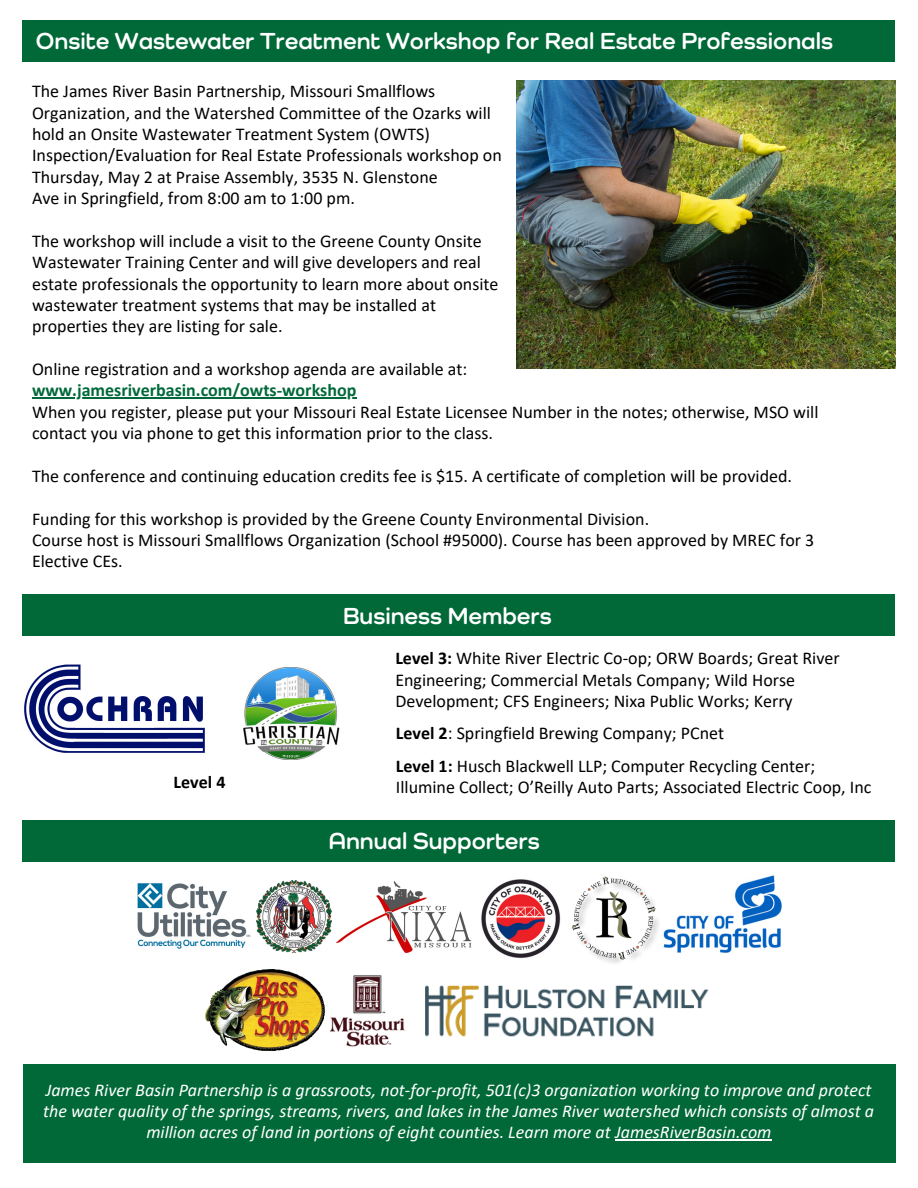
<style>
.page{position:relative;width:918px;height:1188px;background:#fff}
.page>*{position:absolute;margin:0;border:0;box-sizing:border-box;transform-origin:0 0}
.t1{font:700 24px "Como W03";color:#fff}
.t2{font:18px/21.3px "Calibri";color:#000}
.t3{font:italic 18px/21.3px "Calibri";color:#fff;text-align:center}
.t4{font:700 18px "Calibri";color:#016938}
.t5{font:700 18px "Calibri";color:#000}
.s1{font-weight:700}
</style>
<div class="page">
<div style="left:23px;top:20px;width:872px;height:41px;background:#016938"></div>
<div style="left:23px;top:1064px;width:872px;height:98px;background:#016938"></div>
<div style="left:23px;top:820px;width:872px;height:41px;background:#016938"></div>
<img style="left:206px;top:969px;width:119px;height:81px">
<img style="left:571px;top:876px;width:88px;height:87px">
<img style="left:137px;top:883px;width:114px;height:66px">
<img style="left:663px;top:875px;width:119px;height:78px">
<img style="left:336px;top:881px;width:136px;height:72px">
<img style="left:481px;top:879px;width:80px;height:79px">
<img style="left:330px;top:975px;width:75px;height:72px">
<img style="left:256px;top:881px;width:76px;height:72px">
<img style="left:24px;top:664px;width:181px;height:89px">
<img style="left:243px;top:668px;width:97px;height:92px">
<div style="left:23px;top:594px;width:872px;height:42px;background:#016938"></div>
<img style="left:517px;top:81px;width:379px;height:288px">
<img style="left:425px;top:985px;width:284px;height:52px">
<hr style="left:32px;top:398px;width:325px;height:1px;background:#016938">
<hr style="left:615px;top:1140px;width:157px;height:1px;background:#fff">
<h1 class="t1" style="left:36px;top:26px;width:799px">Onsite Wastewater Treatment Workshop for Real Estate Professionals</h1>
<p class="t2" style="left:32px;top:82px;width:471px">The James River Basin Partnership, Missouri Smallflows Organization, and the Watershed Committee of the Ozarks will hold an Onsite Wastewater Treatment System (OWTS)<br>Inspection/Evaluation for Real Estate Professionals workshop on Thursday, May 2 at Praise Assembly, 3535 N. Glenstone<br>Ave in Springfield, from 8:00 am to 1:00 pm.</p>
<p class="t2" style="left:32px;top:232px;width:468px">The workshop will include a visit to the Greene County Onsite Wastewater Training Center and will give developers and real estate professionals the opportunity to learn more about onsite wastewater treatment systems that may be installed at properties they are listing for sale.</p>
<p class="t2" style="left:32px;top:360px;width:437px">Online registration and a workshop agenda are available at:</p>
<p class="t4" style="left:32px;top:383px;width:326px">www.jamesriverbasin.com/owts-workshop</p>
<p class="t2" style="left:32px;top:403px;width:788px">When you register, please put your Missouri Real Estate Licensee Number in the notes; otherwise, MSO will contact you via phone to get this information prior to the class.</p>
<p class="t2" style="left:32px;top:467px;width:762px">The conference and continuing education credits fee is $15. A certificate of completion will be provided.</p>
<p class="t2" style="left:32px;top:510px;width:784px">Funding for this workshop is provided by the Greene County Environmental Division.<br>Course host is Missouri Smallflows Organization (School #95000). Course has been approved by MREC for 3<br>Elective CEs.</p>
<p class="t5" style="left:174px;top:775px;width:53px">Level 4</p>
<h1 class="t1" style="left:343px;top:601px;width:210px">Business Members</h1>
<p class="t2" style="left:395px;top:649px;width:446px"><span class="s1">Level 3:</span> White River Electric Co-op; ORW Boards; Great River<br>Engineering; Commercial Metals Company; Wild Horse<br>Development; CFS Engineers; Nixa Public Works; Kerry</p>
<p class="t2" style="left:396px;top:718px;width:421px;line-height:32.7px"><span class="s1">Level 2</span>: Springfield Brewing Company; PCnet<br><span class="s1">Level 1:</span> Husch Blackwell LLP; Computer Recycling Center;</p>
<p class="t2" style="left:396px;top:778px;width:477px">Illumine Collect; O’Reilly Auto Parts; Associated Electric Coop, Inc</p>
<h1 class="t1" style="left:329px;top:826px;width:212px">Annual Supporters</h1>
<p class="t3" style="left:43px;top:1081px;width:832px">James River Basin Partnership is a grassroots, not-for-profit, 501(c)3 organization working to improve and protect the water quality of the springs, streams, rivers, and lakes in the James River watershed which consists of almost a million acres of land in portions of eight counties. Learn more at JamesRiverBasin.com</p>
</div>
